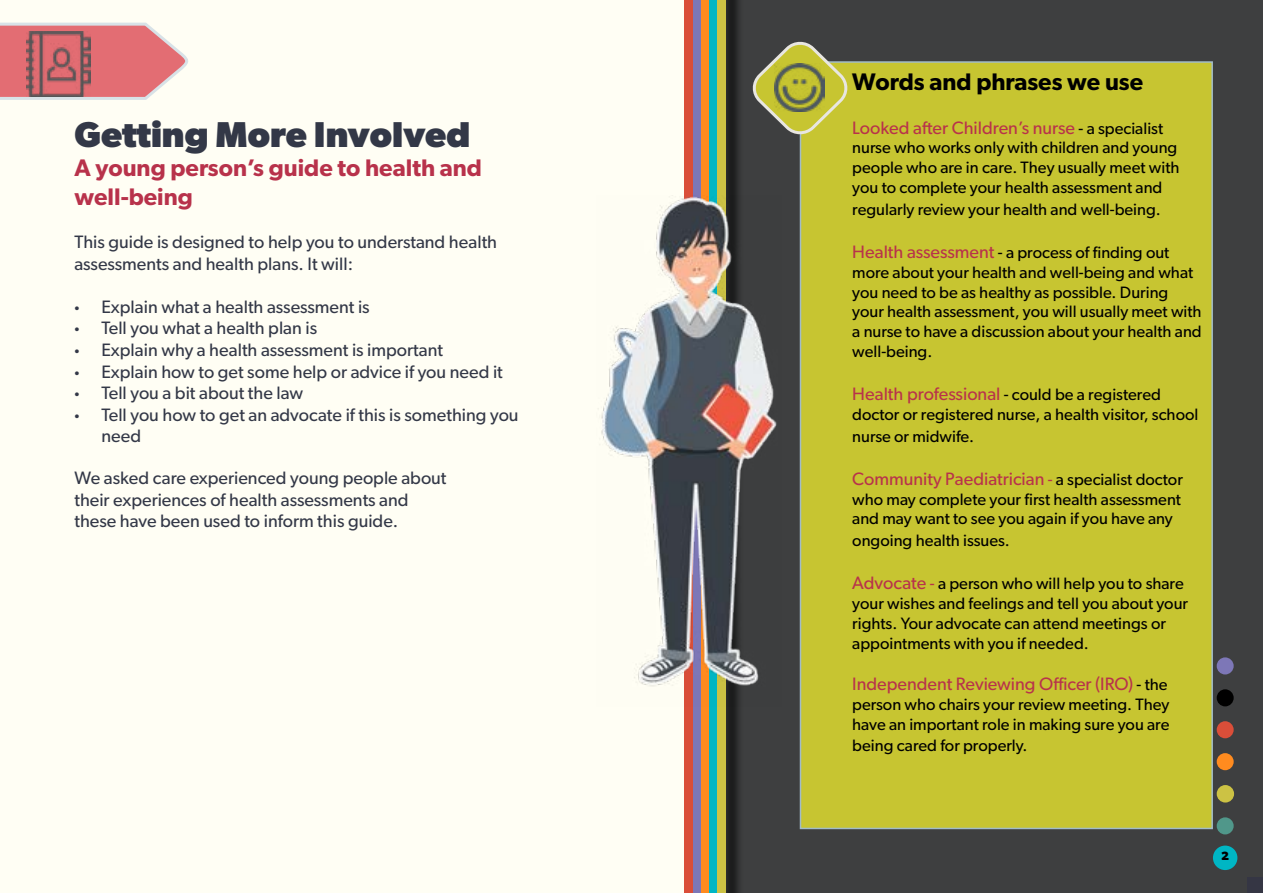
<style>
.page{position:relative;width:1263px;height:893px;background:#fff}
.page>*{position:absolute;margin:0;border:0;box-sizing:border-box;transform-origin:0 0}
.t1{font:700 36px "Gibson";color:#333847}
.t2{font:600 24px/28.8px "Gibson";color:#b8324b}
.t3{font:600 24px "Gibson";color:#000}
.t4{font:18px/21.6px "Gibson";color:#333847}
.t5{font:18px "Gibson";color:#b8324b}
.t6{font:16.5px/19.8px "Gibson";color:#000}
.t7{font:700 12px "Gibson";color:#000}
.s1{font-family:"Myriad Pro"}
.s2{font-size:16.5px;color:#000}
.s3{font-size:18px;color:#b8324b}
.s4{font-size:16.5px}
.s5{color:#b8324b}
</style>
<div class="page">
<div style="left:707px;top:0;width:556px;height:893px;background:#3e3f40"></div>
<div style="left:0;top:0;width:710px;height:893px;background:#fffef4"></div>
<div style="left:800px;top:62px;width:412px;height:766px;background:#c7c531"></div>
<div style="left:800px;top:61px;width:413px;height:768px;border:2px solid #a2bcc7"></div>
<div style="left:693px;top:0;width:8px;height:893px;background:#7d77b7"></div>
<div style="left:701px;top:0;width:8px;height:893px;background:#ff8b1f"></div>
<div style="left:709px;top:0;width:8px;height:893px;background:#00b6c4"></div>
<div style="left:720px;top:0;width:24px;height:893px;background:#000;opacity:.75"></div>
<div style="left:717px;top:0;width:8px;height:893px;background:#ccc244"></div>
<div style="left:685px;top:0;width:8px;height:893px;background:#da4e39"></div>
<svg style="left:0;top:22px;width:188px;height:78px"></svg>
<svg style="left:752px;top:41px;width:100px;height:93px"></svg>
<img style="left:775px;top:64px;width:49px;height:48px">
<div style="left:1217px;top:657px;width:17px;height:17px;background:#7d77b7;border-radius:50%"></div>
<div style="left:1217px;top:689px;width:17px;height:17px;background:#000;border-radius:50%"></div>
<div style="left:1217px;top:785px;width:17px;height:17px;background:#ccc244;border-radius:50%"></div>
<div style="left:1217px;top:721px;width:17px;height:17px;background:#da4e39;border-radius:50%"></div>
<div style="left:1217px;top:817px;width:17px;height:17px;background:#50978a;border-radius:50%"></div>
<div style="left:1217px;top:753px;width:17px;height:17px;background:#ff8b1f;border-radius:50%"></div>
<div style="left:1213px;top:846px;width:24px;height:24px;background:#00b6c4;border-radius:50%"></div>
<div style="left:1247px;top:877px;width:16px;height:16px;background:#353644"></div>
<img style="left:27px;top:31px;width:63px;height:65px">
<img style="left:601px;top:196px;width:176px;height:511px">
<h1 class="t1" style="left:74px;top:113px;width:397px">Getting More Involved</h1>
<h2 class="t2" style="left:74px;top:153px;width:409px">A young person’s guide to health and well-being</h2>
<p class="t4" style="left:74px;top:231px;width:424px">This guide is designed to help you to understand health assessments and health plans. It will:</p>
<p class="t4" style="left:74px;top:296px;width:297px"><span class="s1">•</span> Explain what a health assessment is</p>
<p class="t4" style="left:74px;top:317px;width:244px"><span class="s1">•</span> Tell you what a health plan is</p>
<p class="t4" style="left:74px;top:339px;width:370px"><span class="s1">•</span> Explain why a health assessment is important</p>
<p class="t4" style="left:74px;top:360px;width:430px"><span class="s1">•</span> Explain how to get some help or advice if you need it</p>
<p class="t4" style="left:74px;top:382px;width:230px"><span class="s1">•</span> Tell you a bit about the law</p>
<p class="t4" style="left:101px;top:404px;width:419px;text-indent:-27px"><span class="s1">•</span> Tell you how to get an advocate if this is something you need</p>
<p class="t4" style="left:74px;top:467px;width:374px">We asked care experienced young people about their experiences of health assessments and these have been used to inform this guide.</p>
<h2 class="t3" style="left:852px;top:68px;width:292px">Words and phrases we use</h2>
<p class="t5" style="left:852px;top:117px;width:312px">Looked after Children’s nurse <span class="s2">- a specialist</span></p>
<p class="t6" style="left:852px;top:138px;width:329px">nurse who works only with children and young people who are in care. They usually meet with you to complete your health assessment and</p>
<p class="t6" style="left:852px;top:199px;width:310px">regularly review your health and well-being.</p>
<p class="t6" style="left:852px;top:242px;width:351px"><span class="s3">Health assessment</span> - a process of finding out more about your health and well-being and what you need to be as healthy as possible. During your health assessment, you will usually meet with a nurse to have a discussion about your health and well-being.</p>
<p class="t6" style="left:852px;top:384px;width:348px"><span class="s3">Health professional</span> - could be a registered doctor or registered nurse, a health visitor, school</p>
<p class="t6" style="left:852px;top:426px;width:123px">nurse or midwife.</p>
<p class="t5" style="left:852px;top:468px;width:332px">Community Paediatrician <span class="s4">-</span> <span class="s2">a specialist doctor</span></p>
<p class="t6" style="left:852px;top:489px;width:330px">who may complete your first health assessment and may want to see you again if you have any</p>
<p class="t6" style="left:852px;top:530px;width:159px">ongoing health issues.</p>
<p class="t6" style="left:852px;top:573px;width:337px"><span class="s3">Advocate</span> <span class="s5">-</span> a person who will help you to share your wishes and feelings and tell you about your rights. Your advocate can attend meetings or appointments with you if needed.</p>
<p class="t5" style="left:852px;top:673px;width:317px">Independent Reviewing Officer (IRO) <span class="s2">- the</span></p>
<p class="t6" style="left:852px;top:694px;width:319px">person who chairs your review meeting. They have an important role in making sure you are</p>
<p class="t6" style="left:852px;top:735px;width:177px">being cared for properly.</p>
<p class="t7" style="left:1221px;top:848px;width:9px">2</p>
</div>
